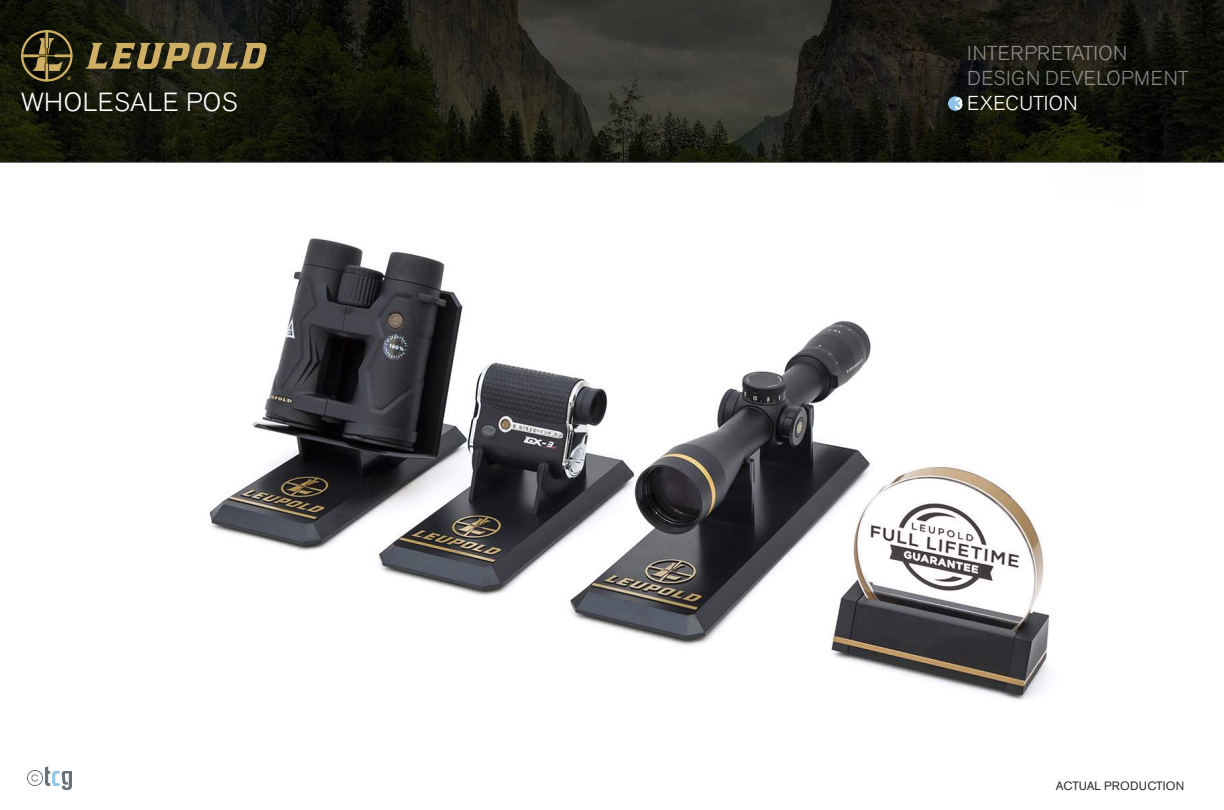
<style>
.page{position:relative;width:1224px;height:810px;background:#fff}
.page>*{position:absolute;margin:0;border:0;box-sizing:border-box;transform-origin:0 0}
.t1{font:300 26px "Akzidenz Grotesk BE";letter-spacing:.02em;color:#fff}
.t2{font:300 20px/25px "Akzidenz Grotesk BE";letter-spacing:.02em;color:rgb(255 255 255/.5)}
.t3{font:300 20px "Akzidenz Grotesk BE";letter-spacing:.02em;color:#fff}
.t4{font:12px "Akzidenz Grotesk BE";letter-spacing:.01em;color:#2b2c2c}
</style>
<div class="page">
<img style="left:209px;top:238px;width:844px;height:462px">
<img style="left:0;top:0;width:1224px;height:162px">
<hr style="left:0;top:162px;width:1224px;height:1px;background:#69747c">
<div style="left:948px;top:96px;width:15px;height:15px;background:#8ec2e7;border-radius:50%"></div>
<svg style="left:955px;top:97px;width:8px;height:13px"></svg>
<svg style="left:86px;top:43px;width:181px;height:26px;background:#74663a"></svg>
<svg style="left:20px;top:29px;width:54px;height:54px;background:#484122"></svg>
<img style="left:46px;top:766px;width:26px;height:24px">
<img style="left:27px;top:770px;width:16px;height:16px">
<h1 class="t1" style="left:21px;top:88px;width:218px">WHOLESALE POS</h1>
<p class="t2" style="left:967px;top:41px;width:223px">INTERPRETATION<br>DESIGN DEVELOPMENT</p>
<p class="t3" style="left:967px;top:92px;width:112px">EXECUTION</p>
<p class="t4" style="left:1056px;top:778px;width:130px">ACTUAL PRODUCTION</p>
</div>
